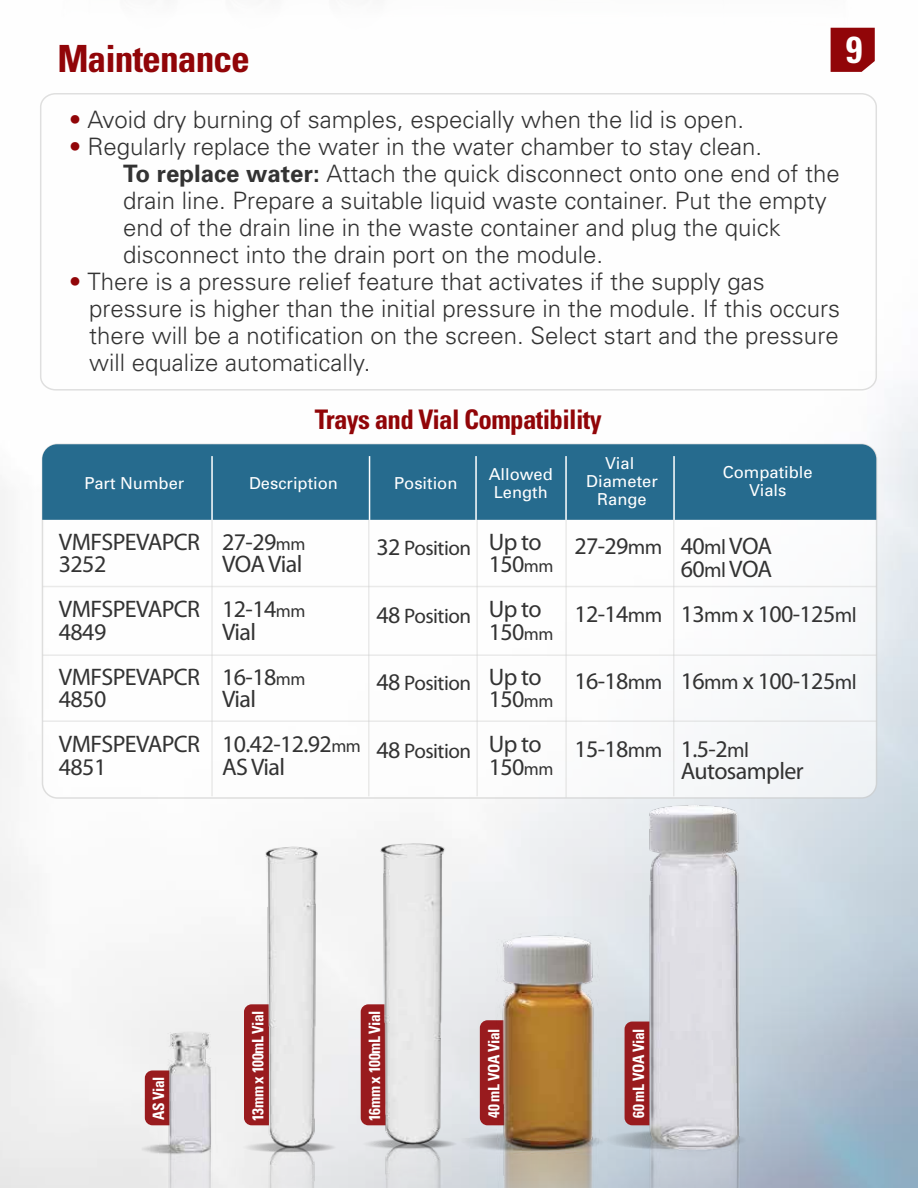
<style>
.page{position:relative;width:918px;height:1188px;background:#fff}
.page>*{position:absolute;margin:0;border:0;box-sizing:border-box;transform-origin:0 0}
.t1{font:700 condensed 37.5px "Univers";letter-spacing:-.025em;color:#910508}
.t2{font:700 condensed 37.5px "Univers";color:#fff}
.t3{font:700 condensed 27px "Univers";letter-spacing:-.025em;color:#910508}
.t4{font:300 24px/27px "Univers";color:#333}
.t5{font:24px/22.5px "Myriad Pro";letter-spacing:-.025em;color:#333}
.t6{font:21px "Myriad Pro";letter-spacing:-.025em;color:#333}
.t7{font:16.5px/18px "Univers";color:#fff;text-align:center}
.t8{font:700 condensed 15.75px "Univers";letter-spacing:-.025em;color:#fff}
.s1{color:#910508}
.s2{font-weight:700}
.s3{font-size:18px}
.s4{font-size:21px}
.s5{font-size:24px}
</style>
<div class="page">
<svg style="left:40px;top:93px;width:837px;height:298px"></svg>
<hr style="left:211px;top:444px;width:2px;height:352px;background:#cccccb">
<hr style="left:368px;top:444px;width:2px;height:352px;background:#cccccb">
<hr style="left:476px;top:444px;width:2px;height:352px;background:#cccccb">
<hr style="left:565px;top:444px;width:2px;height:354px;background:#cccccb">
<hr style="left:673px;top:444px;width:1px;height:352px;background:#cccccb">
<hr style="left:43px;top:586px;width:833px;height:1px;background:#cccccb">
<hr style="left:43px;top:654px;width:833px;height:2px;background:#cccccb">
<hr style="left:43px;top:720px;width:833px;height:2px;background:#cccccb">
<div style="left:42px;top:444px;width:834px;height:76px;background:#266b8e"></div>
<hr style="left:211px;top:456px;width:2px;height:64px;background:#fff">
<hr style="left:369px;top:456px;width:1px;height:64px;background:#fff">
<hr style="left:475px;top:456px;width:2px;height:64px;background:#fff">
<hr style="left:565px;top:456px;width:2px;height:64px;background:#fff">
<hr style="left:673px;top:456px;width:2px;height:64px;background:#fff">
<svg style="left:831px;top:28px;width:44px;height:44px;background:#951012"></svg>
<img style="left:466px;top:914px;width:126px;height:274px">
<img style="left:592px;top:790px;width:171px;height:398px">
<img style="left:133px;top:1007px;width:101px;height:181px">
<img style="left:355px;top:817px;width:111px;height:371px">
<img style="left:234px;top:812px;width:112px;height:376px">
<h1 class="t2" style="left:846px;top:27px;width:18px">9</h1>
<h1 class="t1" style="left:57px;top:36px;width:194px">Maintenance</h1>
<p class="t4" style="left:69px;top:106px;width:676px"><span class="s1">•</span> Avoid dry burning of samples, especially when the lid is open.</p>
<p class="t4" style="left:123px;top:133px;width:718px;text-indent:-54px"><span class="s1">•</span> Regularly replace the water in the water chamber to stay clean.<br><span class="s2">To replace water:</span> Attach the quick disconnect onto one end of the drain line. Prepare a suitable liquid waste container. Put the empty end of the drain line in the waste container and plug the quick disconnect into the drain port on the module.</p>
<p class="t4" style="left:89px;top:268px;width:752px;text-indent:-20px"><span class="s1">•</span> There is a pressure relief feature that activates if the supply gas pressure is higher than the initial pressure in the module. If this occurs there will be a notification on the screen. Select start and the pressure will equalize automatically.</p>
<p class="t3" style="left:315px;top:403px;width:288px">Trays and Vial Compatibility</p>
<p class="t7" style="left:84px;top:474px;width:101px">Part Number</p>
<p class="t7" style="left:249px;top:474px;width:90px">Description</p>
<p class="t7" style="left:394px;top:474px;width:65px">Position</p>
<p class="t7" style="left:489px;top:465px;width:66px">Allowed<br>Length</p>
<p class="t7" style="left:586px;top:455px;width:73px">Vial<br>Diameter<br>Range</p>
<p class="t7" style="left:723px;top:464px;width:91px">Compatible<br>Vials</p>
<p class="t5" style="left:59px;top:530px;width:143px">VMFSPEVAPCR<br>3252</p>
<p class="t5" style="left:59px;top:597px;width:143px">VMFSPEVAPCR<br>4849</p>
<p class="t5" style="left:59px;top:665px;width:143px">VMFSPEVAPCR<br>4850</p>
<p class="t5" style="left:59px;top:732px;width:143px">VMFSPEVAPCR<br>4851</p>
<p class="t5" style="left:489px;top:530px;width:66px">Up to<br>150<span class="s3">mm</span></p>
<p class="t5" style="left:489px;top:597px;width:66px">Up to<br>150<span class="s3">mm</span></p>
<p class="t5" style="left:489px;top:665px;width:66px">Up to<br>150<span class="s3">mm</span></p>
<p class="t5" style="left:489px;top:732px;width:66px">Up to<br>150<span class="s3">mm</span></p>
<p class="t5" style="left:222px;top:530px;width:85px">27-29<span class="s3">mm<br></span>VOA Vial</p>
<p class="t5" style="left:222px;top:597px;width:85px">12-14<span class="s3">mm<br></span>Vial</p>
<p class="t5" style="left:222px;top:665px;width:85px">16-18<span class="s3">mm<br></span>Vial</p>
<p class="t5" style="left:222px;top:732px;width:140px">10.42-12.92<span class="s3">mm<br></span>AS Vial</p>
<p class="t5" style="left:681px;top:534px;width:93px">40<span class="s4">ml</span> VOA<br>60<span class="s4">ml</span> VOA</p>
<p class="t5" style="left:681px;top:602px;width:177px">13<span class="s4">mm</span> x 100-125<span class="s4">ml</span></p>
<p class="t5" style="left:574px;top:535px;width:90px">27-29<span class="s4">mm</span></p>
<p class="t6" style="left:376px;top:535px;width:96px"><span class="s5">32</span> Position</p>
<p class="t5" style="left:574px;top:602px;width:90px">12-14<span class="s4">mm</span></p>
<p class="t6" style="left:376px;top:603px;width:96px"><span class="s5">48</span> Position</p>
<p class="t5" style="left:681px;top:669px;width:177px">16<span class="s4">mm</span> x 100-125<span class="s4">ml</span></p>
<p class="t5" style="left:574px;top:670px;width:90px">16-18<span class="s4">mm</span></p>
<p class="t6" style="left:376px;top:670px;width:96px"><span class="s5">48</span> Position</p>
<p class="t5" style="left:681px;top:737px;width:124px">1.5-2<span class="s4">ml<br></span>Autosampler</p>
<p class="t5" style="left:574px;top:737px;width:90px">15-18<span class="s4">mm</span></p>
<p class="t6" style="left:376px;top:738px;width:96px"><span class="s5">48</span> Position</p>
<p class="t8" style="left:149px;top:1120px;width:45px;rotate:-90deg">AS Vial</p>
<p class="t8" style="left:248px;top:1121px;width:112px;rotate:-90deg">13mm x 100mL Vial</p>
<p class="t8" style="left:365px;top:1121px;width:112px;rotate:-90deg">16mm x 100mL Vial</p>
<p class="t8" style="left:484px;top:1118px;width:90px;rotate:-90deg">40 mL VOA Vial</p>
<p class="t8" style="left:629px;top:1118px;width:90px;rotate:-90deg">60 mL VOA Vial</p>
</div>
